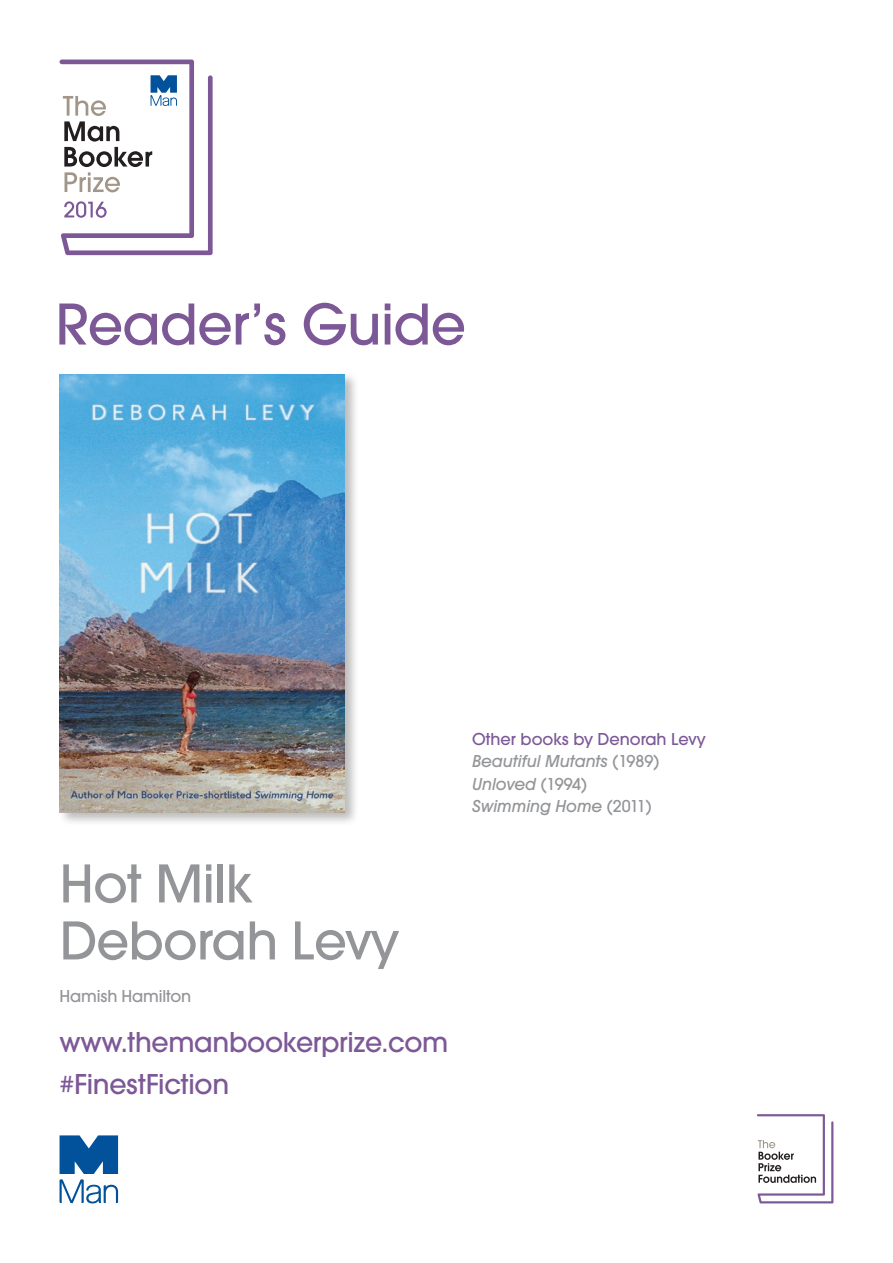
<style>
.page{position:relative;width:893px;height:1263px;background:#fff}
.page>*{position:absolute;margin:0;border:0;box-sizing:border-box;transform-origin:0 0}
.t1{font:500 61.5px "Avant Garde Gothic Itc T";letter-spacing:-.01em;color:#7d5897}
.t2{font:500 57px/57px "Avant Garde Gothic Itc T";letter-spacing:-.01em;color:#939598}
.t3{font:500 30px/42px "Avant Garde Gothic Itc T";letter-spacing:-.01em;color:#7d5897}
.t4{font:italic 500 18px/22.5px "Avant Garde Gothic Itc T";color:#939598}
.t5{font:500 18px "Avant Garde Gothic Itc T";letter-spacing:-.01em;color:#939598}
.s1{font-style:normal;color:#7d5897}
.s2{font-style:normal}
</style>
<div class="page">
<svg style="left:60px;top:1135px;width:58px;height:68px"></svg>
<svg style="left:757px;top:1114px;width:76px;height:89px"></svg>
<svg style="left:60px;top:60px;width:153px;height:195px"></svg>
<div style="left:58px;top:371px;width:301px;height:455px;background:#231f20;opacity:.3"></div>
<img style="left:60px;top:374px;width:284px;height:438px">
<h1 class="t1" style="left:55px;top:288px;width:412px">Reader’s Guide</h1>
<h2 class="t2" style="left:60px;top:855px;width:341px">Hot Milk<br>Deborah Levy</h2>
<p class="t5" style="left:60px;top:985px;width:133px">Hamish Hamilton</p>
<h3 class="t3" style="left:60px;top:1021px;width:390px">www.themanbookerprize.com #FinestFiction</h3>
<p class="t4" style="left:472px;top:727px;width:235px"><span class="s1">Other books by Denorah Levy<br></span>Beautiful Mutants <span class="s2">(1989)<br></span>Unloved <span class="s2">(1994)<br></span>Swimming Home <span class="s2">(2011)</span></p>
</div>
